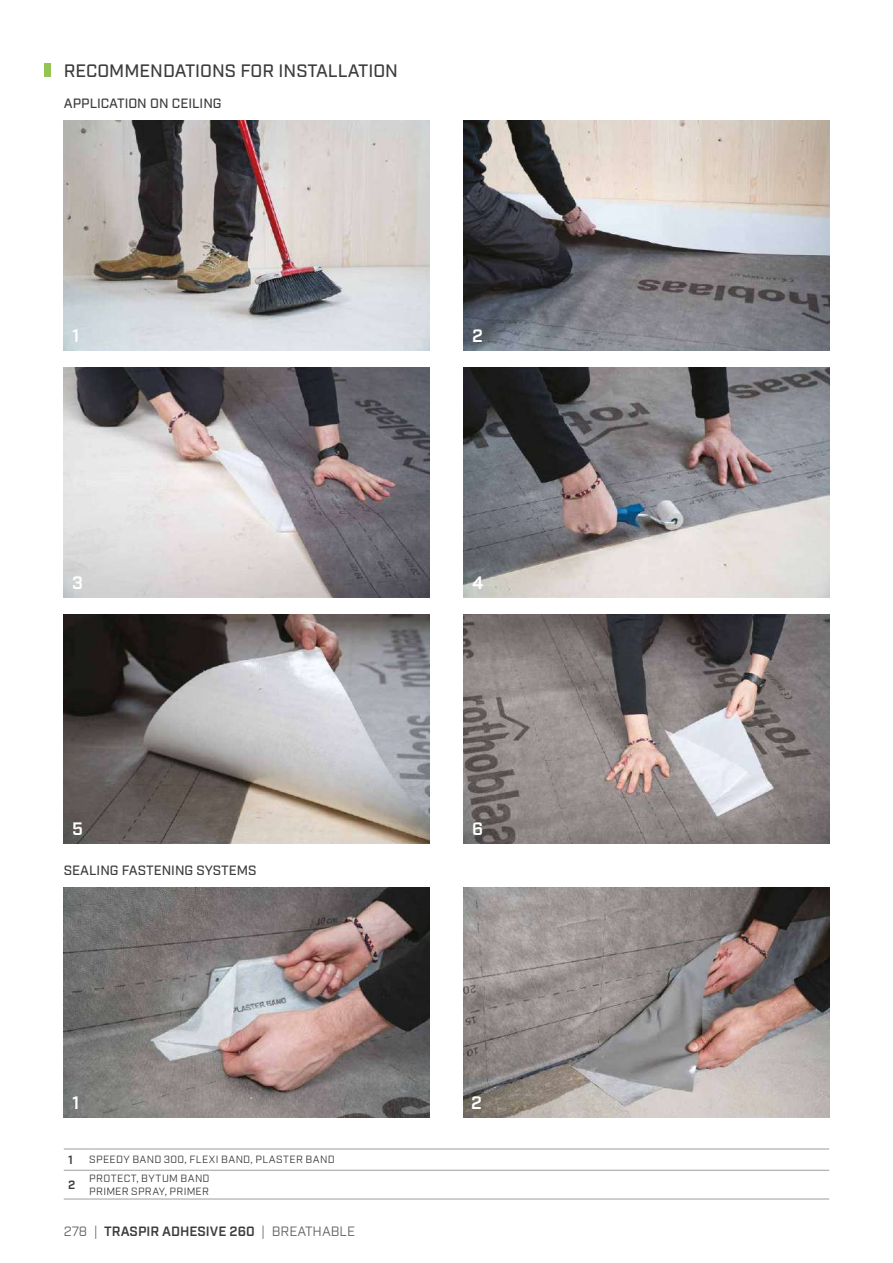
<style>
.page{position:relative;width:893px;height:1263px;background:#fff}
.page>*{position:absolute;margin:0;border:0;box-sizing:border-box;transform-origin:0 0}
.t1{font:500 18px "Industry";color:#3c3c3b}
.t2{font:600 18px "Industry";color:#fff}
.t3{font:500 13.5px "Industry";color:#3c3c3b}
.t4{font:600 13.5px "Industry";color:#3c3c3b}
.t5{font:600 12px "Industry";color:#3c3c3b}
.t6{font:10.5px/12.6px "Industry";letter-spacing:.03em;color:#3c3c3b}
.s1{font-weight:400;color:#646363}
</style>
<div class="page">
<img style="left:64px;top:121px;width:365px;height:229px">
<img style="left:64px;top:367px;width:365px;height:230px">
<img style="left:64px;top:614px;width:365px;height:230px">
<img style="left:463px;top:121px;width:366px;height:229px">
<img style="left:463px;top:367px;width:366px;height:230px">
<img style="left:463px;top:614px;width:366px;height:230px">
<img style="left:64px;top:888px;width:365px;height:229px">
<img style="left:463px;top:888px;width:366px;height:229px">
<div style="left:45px;top:64px;width:6px;height:13px;background:#94c356"></div>
<svg style="left:64px;top:1149px;width:25px;height:1px"></svg>
<svg style="left:64px;top:1170px;width:25px;height:1px"></svg>
<svg style="left:64px;top:1199px;width:25px;height:1px"></svg>
<hr style="left:89px;top:1149px;width:740px;height:1px;background:#9d9d9c">
<hr style="left:89px;top:1170px;width:740px;height:1px;background:#9d9d9c">
<hr style="left:89px;top:1199px;width:740px;height:1px;background:#9d9d9c">
<h1 class="t1" style="left:64px;top:60px;width:336px">RECOMMENDATIONS FOR INSTALLATION</h1>
<p class="t3" style="left:64px;top:95px;width:159px">APPLICATION ON CEILING</p>
<h1 class="t2" style="left:72px;top:325px;width:9px">1</h1>
<h1 class="t2" style="left:472px;top:325px;width:12px">2</h1>
<h1 class="t2" style="left:72px;top:572px;width:12px">3</h1>
<h1 class="t2" style="left:472px;top:572px;width:13px">4</h1>
<h1 class="t2" style="left:72px;top:818px;width:12px">5</h1>
<p class="t3" style="left:64px;top:862px;width:194px">SEALING FASTENING SYSTEMS</p>
<h1 class="t2" style="left:72px;top:1092px;width:9px">1</h1>
<p class="t5" style="left:68px;top:1153px;width:6px">1</p>
<p class="t6" style="left:89px;top:1154px;width:247px">SPEEDY BAND 300, FLEXI BAND, PLASTER BAND</p>
<p class="t5" style="left:68px;top:1178px;width:9px">2</p>
<p class="t6" style="left:89px;top:1172px;width:122px">PROTECT, BYTUM BAND<br>PRIMER SPRAY, PRIMER</p>
<p class="t4" style="left:64px;top:1223px;width:293px"><span class="s1">278 |</span> TRASPIR ADHESIVE 260 <span class="s1">| BREATHABLE</span></p>
<h1 class="t2" style="left:472px;top:818px;width:13px">6</h1>
<h1 class="t2" style="left:471px;top:1092px;width:12px">2</h1>
</div>
